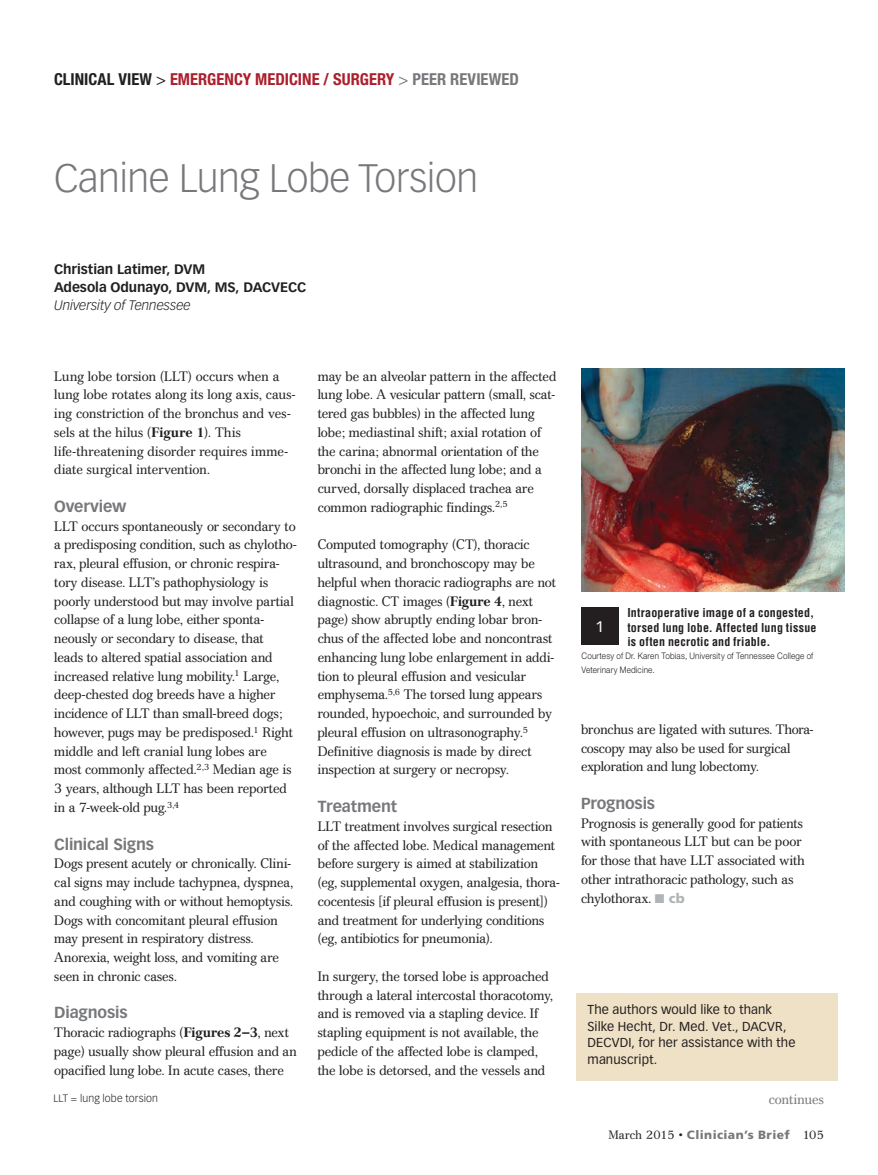
<style>
.page{position:relative;width:878px;height:1175px;background:#fff}
.page>*{position:absolute;margin:0;border:0;box-sizing:border-box;transform-origin:0 0}
.head_article{font:300 39px "Vectora LT Std";letter-spacing:-.01em;color:#77787b}
.department{font:700 condensed 16.5px "Helvetica Neue LT Std";letter-spacing:.005em;color:#ac1f2d}
.Head_A{font:700 15.75px "Vectora LT Std";letter-spacing:-.01em;color:#77787b}
.Figure_Number{font:15px "Vectora LT Std";color:#fff}
.Body_Cremona_9_12{font:13.5px/18.8px "Cremona";color:#231f20}
.Byline{font:700 13.5px "Vectora LT Std";letter-spacing:-.005em;color:#231f20}
.Byline_Affiliation{font:italic 300 13.5px "Vectora LT Std";letter-spacing:-.005em;color:#231f20}
.Body_Cremona_9_12-2{font:13.5px "Cremona";letter-spacing:.01em;color:#77787b}
.Sidebar_Text{font:12.75px/16.5px "Vectora LT Std";letter-spacing:.01em;color:#231f20}
.Figure_caption{font:700 condensed 12px/14.4px "Helvetica";letter-spacing:.02em;color:#231f20}
.t1{font:900 12px "Frutiger";letter-spacing:.035em;color:#77787b}
.Footnote{font:300 10.5px "Vectora LT Std";letter-spacing:.015em;color:#231f20}
.photo_credit{font:300 9px/13.5px "Helvetica Neue LT Std";letter-spacing:.025em;color:#231f20;scale:.9 1}
.s1{color:#231f20}
.s2{font-family:"Vectora LT Std";font-weight:400;font-stretch:normal;color:#231f20}
.s3{font-family:"Vectora LT Std";font-weight:400;font-stretch:normal;color:#77787b}
.s4{color:#77787b}
.s5{font-weight:700}
.s6{color:#b1b4b6}
.s7{font-family:"Frutiger";font-weight:900;color:#b1b4b6}
.s8{font-family:"Cremona";font-weight:400;color:#231f20}
</style>
<div class="page">
<div style="left:576px;top:992px;width:261px;height:88px;background:#efe1c6"></div>
<img style="left:581px;top:368px;width:263px;height:223px">
<div style="left:580px;top:607px;width:38px;height:37px;background:#231f20"></div>
<p class="department" style="left:54px;top:69px;width:466px"><span class="s1">CLINICAL VIEW</span> <span class="s2">&gt;</span> EMERGENCY MEDICINE / SURGERY <span class="s3">&gt;</span> <span class="s4">PEER REVIEWED</span></p>
<p class="head_article" style="left:54px;top:156px;width:425px">Canine Lung Lobe Torsion</p>
<p class="Byline" style="left:54px;top:261px;width:153px">Christian Latimer, DVM</p>
<p class="Byline" style="left:54px;top:279px;width:254px">Adesola Odunayo, DVM, MS, DACVECC</p>
<p class="Byline_Affiliation" style="left:54px;top:297px;width:138px">University of Tennessee</p>
<p class="Body_Cremona_9_12" style="left:54px;top:366px;width:243px">Lung lobe torsion (LLT) occurs when a lung lobe rotates along its long axis, caus&shy;ing constriction of the bronchus and ves&shy;sels at the hilus (<span class="s5">Figure 1</span>). This life-threatening disorder requires imme&shy;diate surgical intervention.</p>
<p class="Head_A" style="left:54px;top:497px;width:74px">Overview</p>
<p class="Body_Cremona_9_12" style="left:54px;top:516px;width:244px">LLT occurs spontaneously or secondary to a predisposing condition, such as chylotho&shy;rax, pleural effusion, or chronic respira&shy;tory disease. LLT’s pathophysiology is poorly understood but may involve partial collapse of a lung lobe, either sponta&shy;neously or secondary to disease, that<br>leads to altered spatial association and increased relative lung mobility.<sup>1</sup> Large, deep-chested dog breeds have a higher incidence of LLT than small-breed dogs; however, pugs may be predisposed.<sup>1</sup> Right middle and left cranial lung lobes are most commonly affected.<sup>2,3</sup> Median age is 3 years, although LLT has been reported in a 7-week-old pug.<sup>3,4</sup></p>
<p class="Head_A" style="left:54px;top:834px;width:101px">Clinical Signs</p>
<p class="Body_Cremona_9_12" style="left:54px;top:854px;width:240px">Dogs present acutely or chronically. Clini&shy;cal signs may include tachypnea, dyspnea, and coughing with or without hemoptysis.<br>Dogs with concomitant pleural effusion may present in respiratory distress.<br>Anorexia, weight loss, and vomiting are seen in chronic cases.</p>
<p class="Head_A" style="left:54px;top:1003px;width:75px">Diagnosis</p>
<p class="Body_Cremona_9_12" style="left:54px;top:1023px;width:244px">Thoracic radiographs (<span class="s5">Figures 2–3</span>, next page) usually show pleural effusion and an opacified lung lobe. In acute cases, there</p>
<p class="Body_Cremona_9_12" style="left:318px;top:366px;width:240px">may be an alveolar pattern in the affected lung lobe. A vesicular pattern (small, scat&shy;tered gas bubbles) in the affected lung lobe; mediastinal shift; axial rotation of the carina; abnormal orientation of the bronchi in the affected lung lobe; and a curved, dorsally displaced trachea are common radiographic findings.<sup>2,5</sup></p>
<p class="Body_Cremona_9_12" style="left:318px;top:535px;width:239px">Computed tomography (CT), thoracic ultrasound, and bronchoscopy may be helpful when thoracic radiographs are not diagnostic. CT images (<span class="s5">Figure 4</span>, next page) show abruptly ending lobar bron&shy;chus of the affected lobe and noncontrast enhancing lung lobe enlargement in addi&shy;tion to pleural effusion and vesicular emphysema.<sup>5,6</sup> The torsed lung appears rounded, hypoechoic, and surrounded by pleural effusion on ultrasonography.<sup>5<br></sup>Definitive diagnosis is made by direct inspection at surgery or necropsy.</p>
<p class="Head_A" style="left:318px;top:797px;width:81px">Treatment</p>
<p class="Body_Cremona_9_12" style="left:318px;top:816px;width:244px">LLT treatment involves surgical resection of the affected lobe. Medical management before surgery is aimed at stabilization (eg, supplemental oxygen, analgesia, thora&shy;cocentesis [if pleural effusion is present]) and treatment for underlying conditions (eg, antibiotics for pneumonia).</p>
<p class="Body_Cremona_9_12" style="left:318px;top:966px;width:237px">In surgery, the torsed lobe is approached through a lateral intercostal thoracotomy, and is removed via a stapling device. If stapling equipment is not available, the pedicle of the affected lobe is clamped, the lobe is detorsed, and the vessels and</p>
<p class="Figure_caption" style="left:627px;top:605px;width:191px">Intraoperative image of a congested, torsed lung lobe. Affected lung tissue is often necrotic and friable.</p>
<p class="photo_credit" style="left:581px;top:649px;width:259px">Courtesy of Dr. Karen Tobias, University of Tennessee College of<br>Veterinary Medicine.</p>
<p class="Figure_Number" style="left:595px;top:617px;width:10px">1</p>
<p class="Body_Cremona_9_12" style="left:581px;top:720px;width:234px">bronchus are ligated with sutures. Thora&shy;coscopy may also be used for surgical exploration and lung lobectomy.</p>
<p class="Head_A" style="left:581px;top:793px;width:76px">Prognosis</p>
<p class="Body_Cremona_9_12" style="left:581px;top:813px;width:225px">Prognosis is generally good for patients with spontaneous LLT but can be poor for those that have LLT associated with other intrathoracic pathology, such as chylothorax. <span class="s6">■</span> <span class="s7">cb</span></p>
<p class="Sidebar_Text" style="left:587px;top:1001px;width:209px">The authors would like to thank<br>Silke Hecht, Dr. Med. Vet., DACVR,<br>DECVDI, for her assistance with the manuscript.</p>
<p class="Footnote" style="left:53px;top:1092px;width:106px">LLT = lung lobe torsion</p>
<p class="Body_Cremona_9_12-2" style="left:768px;top:1091px;width:57px">continues</p>
<p class="t1" style="left:608px;top:1128px;width:217px"><span class="s8">March 2015 •</span> Clinician’s Brief <span class="s8">105</span></p>
</div>
